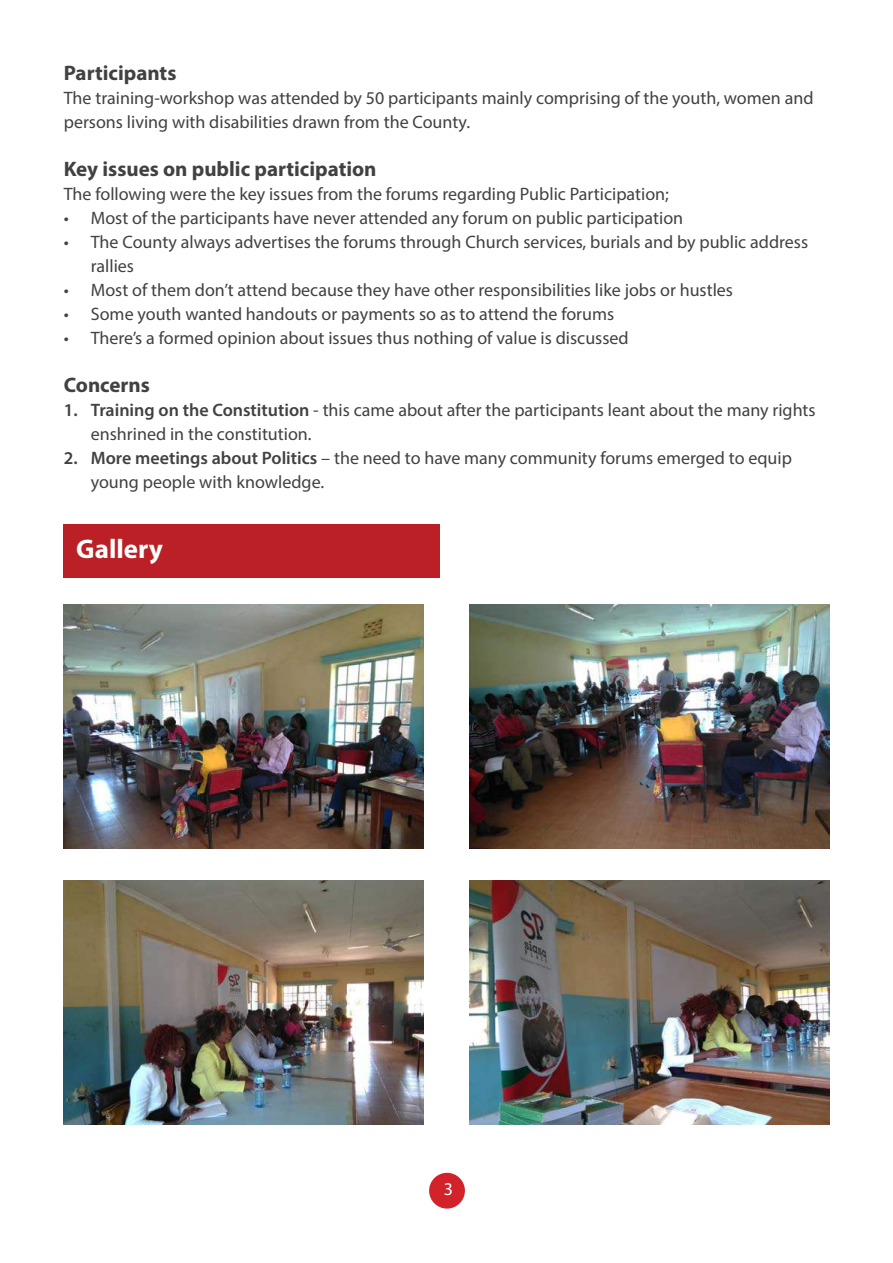
<style>
.page{position:relative;width:893px;height:1263px;background:#fff}
.page>*{position:absolute;margin:0;border:0;box-sizing:border-box;transform-origin:0 0}
.t1{font:700 27px "Myriad Pro";color:#fff}
.t2{font:700 21px "Myriad Pro";color:#414042}
.t3{font:18px/24px "Myriad Pro";color:#414042}
.t4{font:18px "Myriad Pro";color:#fff}
.s1{font-weight:600}
</style>
<div class="page">
<div style="left:429px;top:1173px;width:36px;height:35px;background:#d2232a;border-radius:50%"></div>
<div style="left:64px;top:524px;width:376px;height:53px;background:#ba2025"></div>
<img style="left:64px;top:604px;width:359px;height:244px">
<img style="left:64px;top:880px;width:359px;height:244px">
<img style="left:470px;top:604px;width:359px;height:244px">
<img style="left:470px;top:880px;width:359px;height:244px">
<p class="t2" style="left:64px;top:59px;width:114px">Participants</p>
<p class="t3" style="left:64px;top:85px;width:751px">The training-workshop was attended by 50 participants mainly comprising of the youth, women and persons living with disabilities drawn from the County.</p>
<p class="t2" style="left:64px;top:155px;width:314px">Key issues on public participation</p>
<p class="t3" style="left:64px;top:181px;width:607px">The following were the key issues from the forums regarding Public Participation;</p>
<p class="t3" style="left:64px;top:205px;width:621px">• Most of the participants have never attended any forum on public participation</p>
<p class="t3" style="left:91px;top:229px;width:719px;text-indent:-27px">• The County always advertises the forums through Church services, burials and by public address rallies</p>
<p class="t3" style="left:64px;top:277px;width:671px">• Most of them don’t attend because they have other responsibilities like jobs or hustles</p>
<p class="t3" style="left:64px;top:301px;width:552px">• Some youth wanted handouts or payments so as to attend the forums</p>
<p class="t3" style="left:64px;top:325px;width:566px">• There’s a formed opinion about issues thus nothing of value is discussed</p>
<p class="t2" style="left:64px;top:371px;width:88px">Concerns</p>
<p class="t3" style="left:91px;top:397px;width:726px;text-indent:-27px"><span class="s1">1. Training on the Constitution</span> - this came about after the participants leant about the many rights enshrined in the constitution.</p>
<p class="t3" style="left:91px;top:445px;width:703px;text-indent:-27px"><span class="s1">2. More meetings about Politics</span> – the need to have many community forums emerged to equip young people with knowledge.</p>
<h1 class="t1" style="left:76px;top:531px;width:88px">Gallery</h1>
<p class="t4" style="left:444px;top:1178px;width:11px">3</p>
</div>
